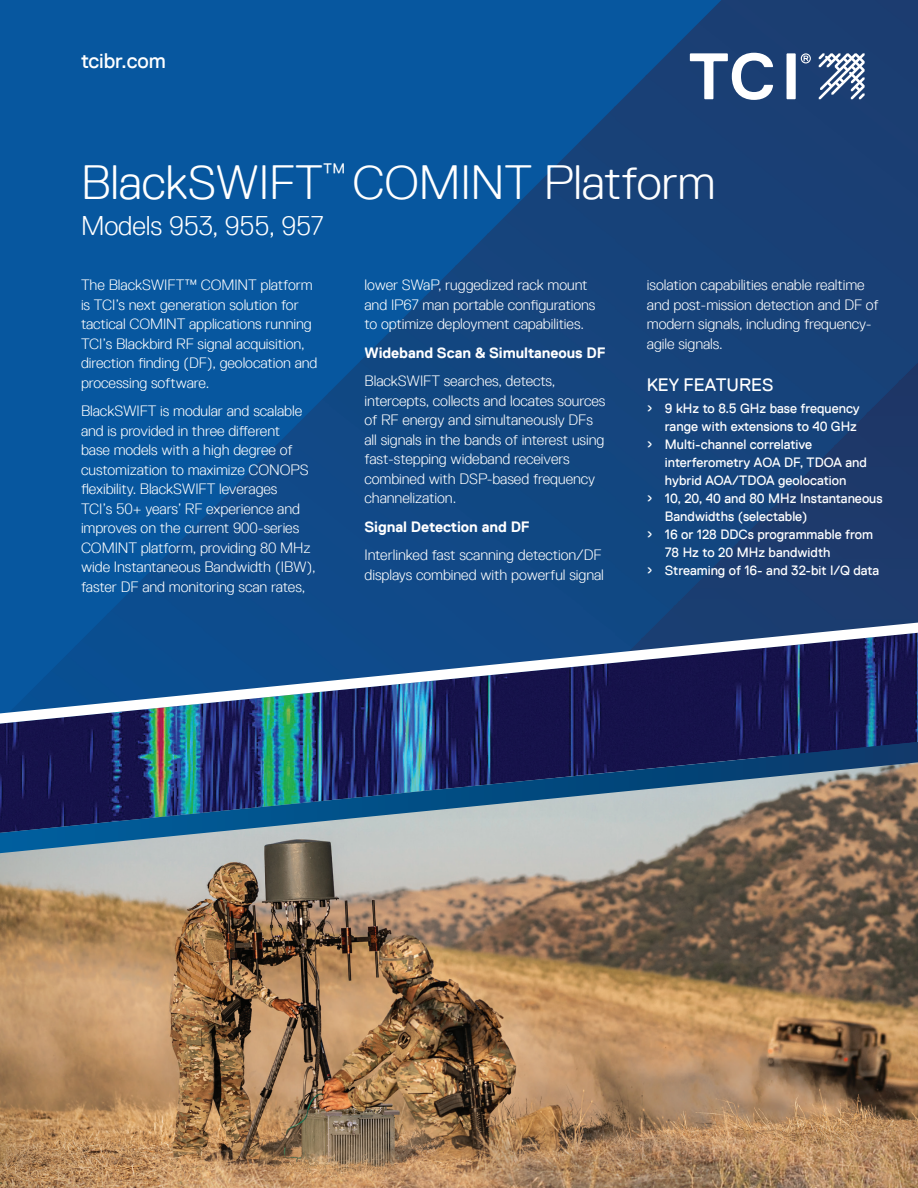
<style>
.page{position:relative;width:918px;height:1188px;background:#fff}
.page>*{position:absolute;margin:0;border:0;box-sizing:border-box;transform-origin:0 0}
.t1{font:300 48px "Replica Pro TT";letter-spacing:-.005em;color:#fff}
.t2{font:300 27px "Replica Pro TT";letter-spacing:-.005em;color:#fff}
.t3{font:21px "Replica Pro TT";letter-spacing:-.005em;color:#fff}
.t4{font:18px "Replica Pro TT";letter-spacing:-.005em;color:#fff}
.t5{font:300 15px/19.5px "Replica Pro TT";letter-spacing:-.005em;color:#fff}
.t6{font:700 15px "Replica Pro TT";letter-spacing:-.005em;color:#fff}
.t7{font:13.5px "Replica Pro TT";color:#fff}
</style>
<div class="page">
<div style="left:0;top:0;width:918px;height:756px;background:#07579f"></div>
<div style="left:679px;top:0;width:239px;height:407px;background:#194076"></div>
<div style="left:647px;top:43px;width:32px;height:562px;background:#16437b"></div>
<div style="left:615px;top:75px;width:32px;height:548px;background:#16447d"></div>
<div style="left:583px;top:106px;width:32px;height:517px;background:#15457d"></div>
<div style="left:552px;top:138px;width:31px;height:485px;background:#15457f"></div>
<div style="left:520px;top:170px;width:32px;height:453px;background:#124680"></div>
<div style="left:488px;top:201px;width:32px;height:422px;background:#124781"></div>
<div style="left:457px;top:233px;width:31px;height:390px;background:#124781"></div>
<div style="left:425px;top:265px;width:32px;height:358px;background:#114883"></div>
<div style="left:393px;top:297px;width:32px;height:326px;background:#114986"></div>
<div style="left:362px;top:329px;width:31px;height:294px;background:#114987"></div>
<div style="left:330px;top:360px;width:32px;height:263px;background:#114988"></div>
<div style="left:298px;top:392px;width:32px;height:231px;background:#114a89"></div>
<img style="left:267px;top:424px;width:31px;height:199px">
<div style="left:677px;top:407px;width:127px;height:129px;background:#16447d"></div>
<img style="left:804px;top:407px;width:63px;height:37px">
<img style="left:235px;top:455px;width:32px;height:168px">
<img style="left:203px;top:487px;width:32px;height:136px">
<img style="left:172px;top:519px;width:31px;height:104px">
<img style="left:677px;top:536px;width:61px;height:37px">
<div style="left:899px;top:362px;width:19px;height:261px;background:#1e396a"></div>
<img style="left:867px;top:380px;width:33px;height:243px">
<img style="left:834px;top:412px;width:34px;height:211px">
<img style="left:802px;top:444px;width:34px;height:179px">
<img style="left:770px;top:476px;width:34px;height:147px">
<img style="left:738px;top:509px;width:33px;height:114px">
<img style="left:706px;top:541px;width:33px;height:82px">
<img style="left:674px;top:573px;width:33px;height:50px">
<img style="left:641px;top:605px;width:34px;height:18px">
<img style="left:0;top:853px;width:918px;height:335px">
<img style="left:0;top:724px;width:918px;height:18px">
<svg style="left:0;top:623px;width:918px;height:101px"></svg>
<img style="left:0;top:742px;width:918px;height:111px">
<svg style="left:819px;top:53px;width:46px;height:46px"></svg>
<svg style="left:690px;top:53px;width:83px;height:47px"></svg>
<svg style="left:787px;top:53px;width:24px;height:46px"></svg>
<h3 class="t3" style="left:81px;top:49px;width:86px">tcibr.com</h3>
<h1 class="t1" style="left:81px;top:156px;width:636px">BlackSWIFT<sup>™</sup> COMINT Platform</h1>
<h2 class="t2" style="left:81px;top:211px;width:244px">Models 953, 955, 957</h2>
<p class="t5" style="left:81px;top:275px;width:238px">The BlackSWIFT™ COMINT platform is TCI’s next generation solution for tactical COMINT applications running TCI’s Blackbird RF signal acquisition, direction finding (DF), geolocation and processing software.</p>
<p class="t5" style="left:81px;top:401px;width:236px">BlackSWIFT is modular and scalable and is provided in three different<br>base models with a high degree of customization to maximize CONOPS flexibility. BlackSWIFT leverages<br>TCI’s 50+ years’ RF experience and improves on the current 900-series COMINT platform, providing 80 MHz wide Instantaneous Bandwidth (IBW), faster DF and monitoring scan rates,</p>
<p class="t5" style="left:364px;top:275px;width:232px">lower SWaP, ruggedized rack mount and IP67 man portable configurations to optimize deployment capabilities.</p>
<p class="t6" style="left:364px;top:344px;width:243px">Wideband Scan &amp; Simultaneous DF</p>
<p class="t5" style="left:364px;top:371px;width:242px">BlackSWIFT searches, detects, intercepts, collects and locates sources of RF energy and simultaneously DFs all signals in the bands of interest using fast-stepping wideband receivers combined with DSP-based frequency channelization.</p>
<p class="t6" style="left:364px;top:518px;width:167px">Signal Detection and DF</p>
<p class="t5" style="left:364px;top:545px;width:241px">Interlinked fast scanning detection/DF displays combined with powerful signal</p>
<p class="t5" style="left:647px;top:275px;width:233px">isolation capabilities enable realtime and post-mission detection and DF of modern signals, including frequency&shy;agile signals.</p>
<p class="t4" style="left:647px;top:375px;width:128px">KEY FEATURES</p>
<p class="t7" style="left:647px;top:401px;width:214px">Ř 9 kHz to 8.5 GHz base frequency</p>
<p class="t7" style="left:665px;top:419px;width:194px">range with extensions to 40 GHz</p>
<p class="t7" style="left:647px;top:437px;width:167px">Ř Multi-channel correlative</p>
<p class="t7" style="left:665px;top:455px;width:204px">interferometry AOA DF, TDOA and</p>
<p class="t7" style="left:665px;top:473px;width:183px">hybrid AOA/TDOA geolocation</p>
<p class="t7" style="left:647px;top:491px;width:237px">Ř 10, 20, 40 and 80 MHz Instantaneous</p>
<p class="t7" style="left:665px;top:509px;width:144px">Bandwidths (selectable)</p>
<p class="t7" style="left:647px;top:527px;width:228px">Ř 16 or 128 DDCs programmable from</p>
<p class="t7" style="left:665px;top:545px;width:167px">78 Hz to 20 MHz bandwidth</p>
<p class="t7" style="left:647px;top:563px;width:234px">Ř Streaming of 16- and 32-bit I/Q data</p>
</div>
